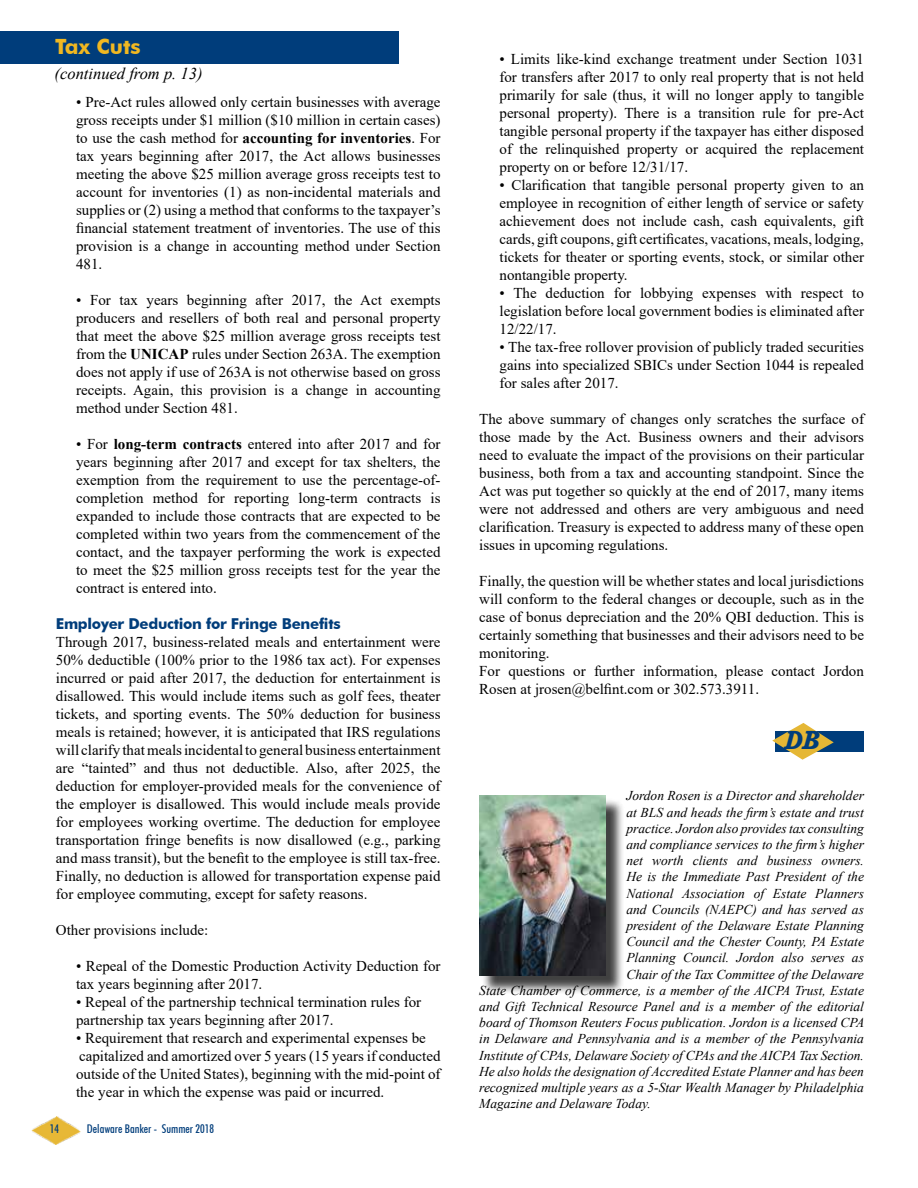
<style>
.page{position:relative;width:918px;height:1188px;background:#fff}
.page>*{position:absolute;margin:0;border:0;box-sizing:border-box;transform-origin:0 0}
.t1{font:italic 800 26.25px "Cushing IT Cby BT";color:#003d7b}
.t2{font:700 21px "Futura BT";color:#f1b821}
.t3{font:italic 16.5px "Times New Roman";color:#000}
.t4{font:15px/18px "Times New Roman";color:#000;text-align:justify}
.t5{font:700 15px "Futura BT";letter-spacing:-.02em;color:#003d7b}
.t6{font:italic 13.5px "Times New Roman";color:#000}
.t7{font:500 condensed 12px "Futura BT";color:#003d7b}
.s1{font-weight:700}
</style>
<div class="page">
<img style="left:31px;top:1116px;width:50px;height:28px">
<div style="left:0;top:31px;width:398px;height:33px;background:#003d7b"></div>
<div style="left:776px;top:731px;width:88px;height:21px;background:#003d7b"></div>
<svg style="left:772px;top:723px;width:62px;height:37px"></svg>
<div style="left:482px;top:798px;width:143px;height:196px;background:#000;opacity:.75"></div>
<img style="left:479px;top:795px;width:127px;height:180px">
<h2 class="t2" style="left:55px;top:34px;width:87px">Tax Cuts</h2>
<p class="t3" style="left:55px;top:62px;width:149px">(continued from p. 13)</p>
<p class="t4" style="left:76px;top:93px;width:366px">• Pre-Act rules allowed only certain businesses with average gross receipts under $1 million ($10 million in certain cases) to use the cash method for <span class="s1">accounting for inventories</span>. For tax years beginning after 2017, the Act allows businesses meeting the above $25 million average gross receipts test to account for inventories (1) as non-incidental materials and supplies or (2) using a method that conforms to the taxpayer’s financial statement treatment of inventories. The use of this provision is a change in accounting method under Section 481.</p>
<p class="t4" style="left:76px;top:291px;width:366px">• For tax years beginning after 2017, the Act exempts producers and resellers of both real and personal property that meet the above $25 million average gross receipts test from the <span class="s1">UNICAP</span> rules under Section 263A. The exemption does not apply if use of 263A is not otherwise based on gross receipts. Again, this provision is a change in accounting method under Section 481.</p>
<p class="t4" style="left:76px;top:435px;width:366px">• For <span class="s1">long-term contracts</span> entered into after 2017 and for years beginning after 2017 and except for tax shelters, the exemption from the requirement to use the percentage-of&shy;completion method for reporting long-term contracts is expanded to include those contracts that are expected to be completed within two years from the commencement of the contact, and the taxpayer performing the work is expected to meet the $25 million gross receipts test for the year the contract is entered into.</p>
<p class="t5" style="left:56px;top:615px;width:286px">Employer Deduction for Fringe Benefits</p>
<p class="t4" style="left:56px;top:633px;width:386px">Through 2017, business-related meals and entertainment were 50% deductible (100% prior to the 1986 tax act). For expenses incurred or paid after 2017, the deduction for entertainment is disallowed. This would include items such as golf fees, theater tickets, and sporting events. The 50% deduction for business meals is retained; however, it is anticipated that IRS regulations will clarify that meals incidental to general business entertainment are “tainted” and thus not deductible. Also, after 2025, the deduction for employer-provided meals for the convenience of the employer is disallowed. This would include meals provide for employees working overtime. The deduction for employee transportation fringe benefits is now disallowed (e.g., parking and mass transit), but the benefit to the employee is still tax-free.<br>Finally, no deduction is allowed for transportation expense paid for employee commuting, except for safety reasons.</p>
<p class="t4" style="left:56px;top:921px;width:154px">Other provisions include:</p>
<p class="t4" style="left:76px;top:957px;width:366px">• Repeal of the Domestic Production Activity Deduction for tax years beginning after 2017.</p>
<p class="t4" style="left:76px;top:993px;width:347px">• Repeal of the partnership technical termination rules for partnership tax years beginning after 2017.</p>
<p class="t4" style="left:76px;top:1029px;width:366px;text-align:left">• Requirement that research and experimental expenses be capitalized and amortized over 5 years (15 years if conducted outside of the United States), beginning with the mid-point of the year in which the expense was paid or incurred.</p>
<p class="t7" style="left:50px;top:1122px;width:11px">14</p>
<p class="t7" style="left:87px;top:1122px;width:128px">Delaware Banker - Summer 2018</p>
<p class="t4" style="left:500px;top:50px;width:366px">• Limits like-kind exchange treatment under Section 1031 for transfers after 2017 to only real property that is not held primarily for sale (thus, it will no longer apply to tangible personal property). There is a transition rule for pre-Act tangible personal property if the taxpayer has either disposed of the relinquished property or acquired the replacement property on or before 12/31/17.</p>
<p class="t4" style="left:500px;top:176px;width:366px">• Clarification that tangible personal property given to an employee in recognition of either length of service or safety achievement does not include cash, cash equivalents, gift cards, gift coupons, gift certificates, vacations, meals, lodging, tickets for theater or sporting events, stock, or similar other nontangible property.</p>
<p class="t4" style="left:500px;top:284px;width:366px">• The deduction for lobbying expenses with respect to legislation before local government bodies is eliminated after 12/22/17.</p>
<p class="t4" style="left:500px;top:338px;width:366px">• The tax-free rollover provision of publicly traded securities gains into specialized SBICs under Section 1044 is repealed for sales after 2017.</p>
<p class="t4" style="left:479px;top:410px;width:386px">The above summary of changes only scratches the surface of those made by the Act. Business owners and their advisors need to evaluate the impact of the provisions on their particular business, both from a tax and accounting standpoint. Since the Act was put together so quickly at the end of 2017, many items were not addressed and others are very ambiguous and need clarification. Treasury is expected to address many of these open issues in upcoming regulations.</p>
<p class="t4" style="left:479px;top:572px;width:386px;text-align:left">Finally, the question will be whether states and local jurisdictions will conform to the federal changes or decouple, such as in the case of bonus depreciation and the 20% QBI deduction. This is certainly something that businesses and their advisors need to be monitoring.<br>For questions or further information, please contact Jordon Rosen at jrosen@belfint.com or 302.573.3911.</p>
<h1 class="t1" style="left:786px;top:724px;width:36px">DB</h1>
<p class="t6" style="left:626px;top:787px;width:239px">Jordon Rosen is a Director and shareholder</p>
<p class="t6" style="left:626px;top:803px;width:239px">at BLS and heads the firm’s estate and trust</p>
<p class="t6" style="left:626px;top:819px;width:239px">practice. Jordon also provides tax consulting</p>
<p class="t6" style="left:626px;top:835px;width:239px">and compliance services to the firm’s higher</p>
<p class="t6" style="left:626px;top:851px;width:239px">net worth clients and business owners.</p>
<p class="t6" style="left:626px;top:868px;width:239px">He is the Immediate Past President of the</p>
<p class="t6" style="left:626px;top:884px;width:239px">National Association of Estate Planners</p>
<p class="t6" style="left:626px;top:900px;width:239px">and Councils (NAEPC) and has served as</p>
<p class="t6" style="left:626px;top:916px;width:239px">president of the Delaware Estate Planning</p>
<p class="t6" style="left:626px;top:932px;width:239px">Council and the Chester County, PA Estate</p>
<p class="t6" style="left:626px;top:949px;width:239px">Planning Council. Jordon also serves as</p>
<p class="t6" style="left:626px;top:965px;width:239px">Chair of the Tax Committee of the Delaware</p>
<p class="t6" style="left:479px;top:981px;width:386px">State Chamber of Commerce, is a member of the AICPA Trust, Estate</p>
<p class="t6" style="left:479px;top:997px;width:386px">and Gift Technical Resource Panel and is a member of the editorial</p>
<p class="t6" style="left:479px;top:1013px;width:387px">board of Thomson Reuters Focus publication. Jordon is a licensed CPA</p>
<p class="t6" style="left:479px;top:1030px;width:386px">in Delaware and Pennsylvania and is a member of the Pennsylvania</p>
<p class="t6" style="left:479px;top:1046px;width:386px">Institute of CPAs, Delaware Society of CPAs and the AICPA Tax Section.</p>
<p class="t6" style="left:479px;top:1062px;width:386px">He also holds the designation of Accredited Estate Planner and has been</p>
<p class="t6" style="left:479px;top:1078px;width:386px">recognized multiple years as a 5-Star Wealth Manager by Philadelphia</p>
<p class="t6" style="left:479px;top:1094px;width:173px">Magazine and Delaware Today.</p>
</div>
